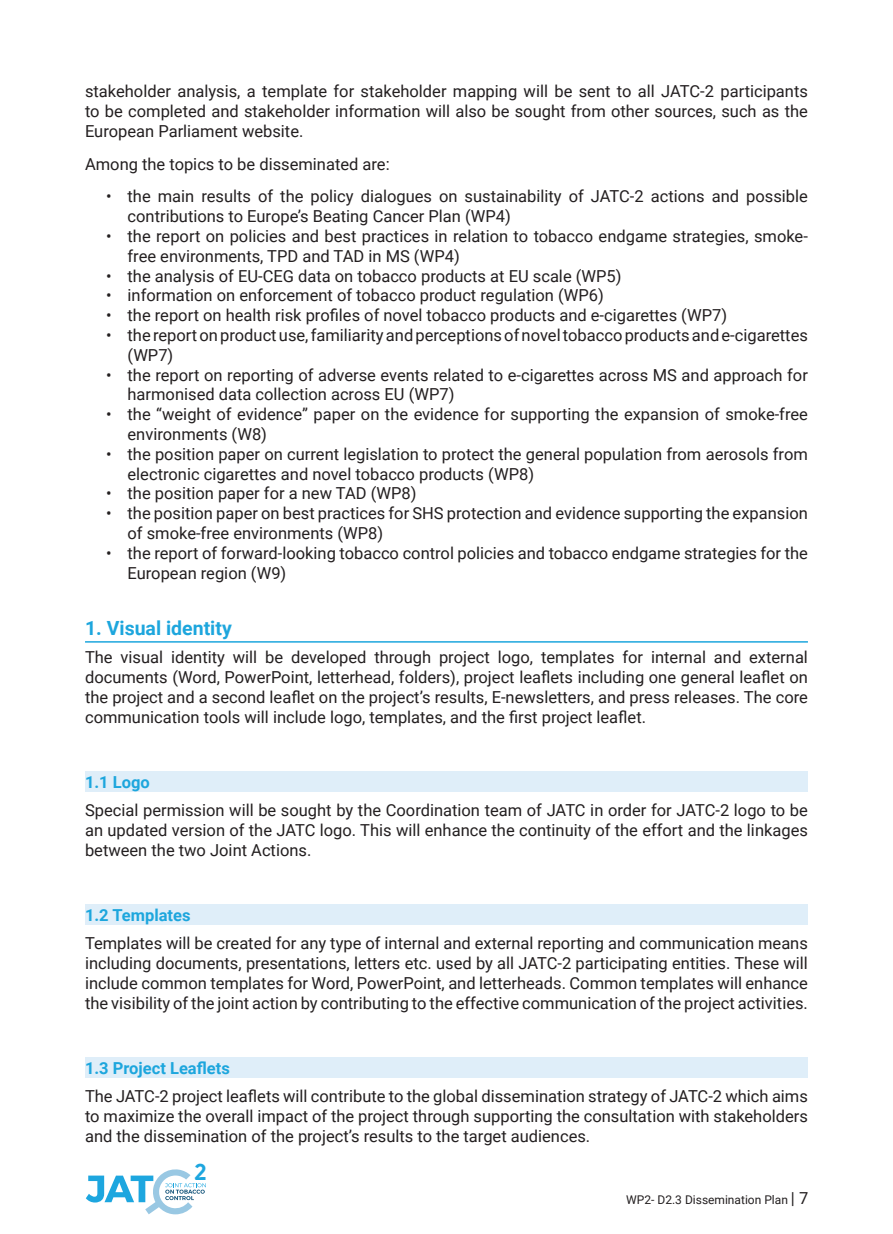
<style>
.page{position:relative;width:893px;height:1234px;background:#fff}
.page>*{position:absolute;margin:0;border:0;box-sizing:border-box;transform-origin:0 0}
.t1{font:22.8px "Solomon Sans Bold";color:#1da6df}
.t2{font:700 19.5px "Roboto";color:#1da6dd}
.t3{font:16.5px/19.8px "Roboto";color:#231f20}
.t4{font:700 16.5px "Roboto";color:#1da6dd}
.t5{font:12px "Roboto";color:#231f20}
.s1{font-size:16.5px}
</style>
<div class="page">
<svg style="left:86px;top:1169px;width:120px;height:44px"></svg>
<hr style="left:85px;top:641px;width:723px;height:1px;background:#1da6dd">
<div style="left:85px;top:770px;width:723px;height:21px;background:#dfeef9"></div>
<div style="left:85px;top:903px;width:723px;height:21px;background:#dfeef9"></div>
<div style="left:85px;top:1056px;width:723px;height:21px;background:#dfeef9"></div>
<p class="t3" style="left:85px;top:81px;width:724px;text-align:justify">stakeholder analysis, a template for stakeholder mapping will be sent to all JATC-2 participants to be completed and stakeholder information will also be sought from other sources, such as the European Parliament website.</p>
<p class="t3" style="left:85px;top:153px;width:306px">Among the topics to be disseminated are:</p>
<p class="t3" style="left:128px;top:186px;width:682px;text-indent:-21px">• the main results of the policy dialogues on sustainability of JATC-2 actions and possible contributions to Europe’s Beating Cancer Plan (WP4)</p>
<p class="t3" style="left:128px;top:225px;width:682px;text-indent:-21px">• the report on policies and best practices in relation to tobacco endgame strategies, smoke&shy;free environments, TPD and TAD in MS (WP4)</p>
<p class="t3" style="left:106px;top:265px;width:517px">• the analysis of EU-CEG data on tobacco products at EU scale (WP5)</p>
<p class="t3" style="left:106px;top:285px;width:499px">• information on enforcement of tobacco product regulation (WP6)</p>
<p class="t3" style="left:106px;top:305px;width:622px">• the report on health risk profiles of novel tobacco products and e-cigarettes (WP7)</p>
<p class="t3" style="left:128px;top:324px;width:682px;text-indent:-21px">• the report on product use, familiarity and perceptions of novel tobacco products and e-cigarettes (WP7)</p>
<p class="t3" style="left:128px;top:364px;width:682px;text-indent:-21px">• the report on reporting of adverse events related to e-cigarettes across MS and approach for harmonised data collection across EU (WP7)</p>
<p class="t3" style="left:128px;top:404px;width:682px;text-indent:-21px">• the “weight of evidence” paper on the evidence for supporting the expansion of smoke-free environments (W8)</p>
<p class="t3" style="left:128px;top:443px;width:682px;text-indent:-21px">• the position paper on current legislation to protect the general population from aerosols from electronic cigarettes and novel tobacco products (WP8)</p>
<p class="t3" style="left:106px;top:483px;width:312px">• the position paper for a new TAD (WP8)</p>
<p class="t3" style="left:128px;top:503px;width:682px;text-indent:-21px">• the position paper on best practices for SHS protection and evidence supporting the expansion of smoke-free environments (WP8)</p>
<p class="t3" style="left:128px;top:542px;width:682px;text-indent:-21px">• the report of forward-looking tobacco control policies and tobacco endgame strategies for the<br>European region (W9)</p>
<p class="t2" style="left:85px;top:614px;width:148px">1. Visual identity</p>
<p class="t3" style="left:85px;top:646px;width:724px;text-align:justify">The visual identity will be developed through project logo, templates for internal and external documents (Word, PowerPoint, letterhead, folders), project leaflets including one general leaflet on the project and a second leaflet on the project’s results, E-newsletters, and press releases. The core communication tools will include logo, templates, and the first project leaflet.</p>
<p class="t4" style="left:85px;top:770px;width:66px">1.1 Logo</p>
<p class="t3" style="left:85px;top:799px;width:724px;text-align:justify">Special permission will be sought by the Coordination team of JATC in order for JATC-2 logo to be an updated version of the JATC logo. This will enhance the continuity of the effort and the linkages between the two Joint Actions.</p>
<p class="t4" style="left:85px;top:903px;width:107px">1.2 Templates</p>
<p class="t3" style="left:85px;top:932px;width:724px;text-align:justify">Templates will be created for any type of internal and external reporting and communication means including documents, presentations, letters etc. used by all JATC-2 participating entities. These will include common templates for Word, PowerPoint, and letterheads. Common templates will enhance the visibility of the joint action by contributing to the effective communication of the project activities.</p>
<p class="t4" style="left:85px;top:1055px;width:146px">1.3 Project Leaflets</p>
<p class="t3" style="left:85px;top:1085px;width:724px;text-align:justify">The JATC-2 project leaflets will contribute to the global dissemination strategy of JATC-2 which aims to maximize the overall impact of the project through supporting the consultation with stakeholders and the dissemination of the project’s results to the target audiences.</p>
<h1 class="t1" style="left:195px;top:1158px;width:14px">2</h1>
<p class="t5" style="left:626px;top:1190px;width:184px">WP2- D2.3 Dissemination Plan <span class="s1">| 7</span></p>
</div>
